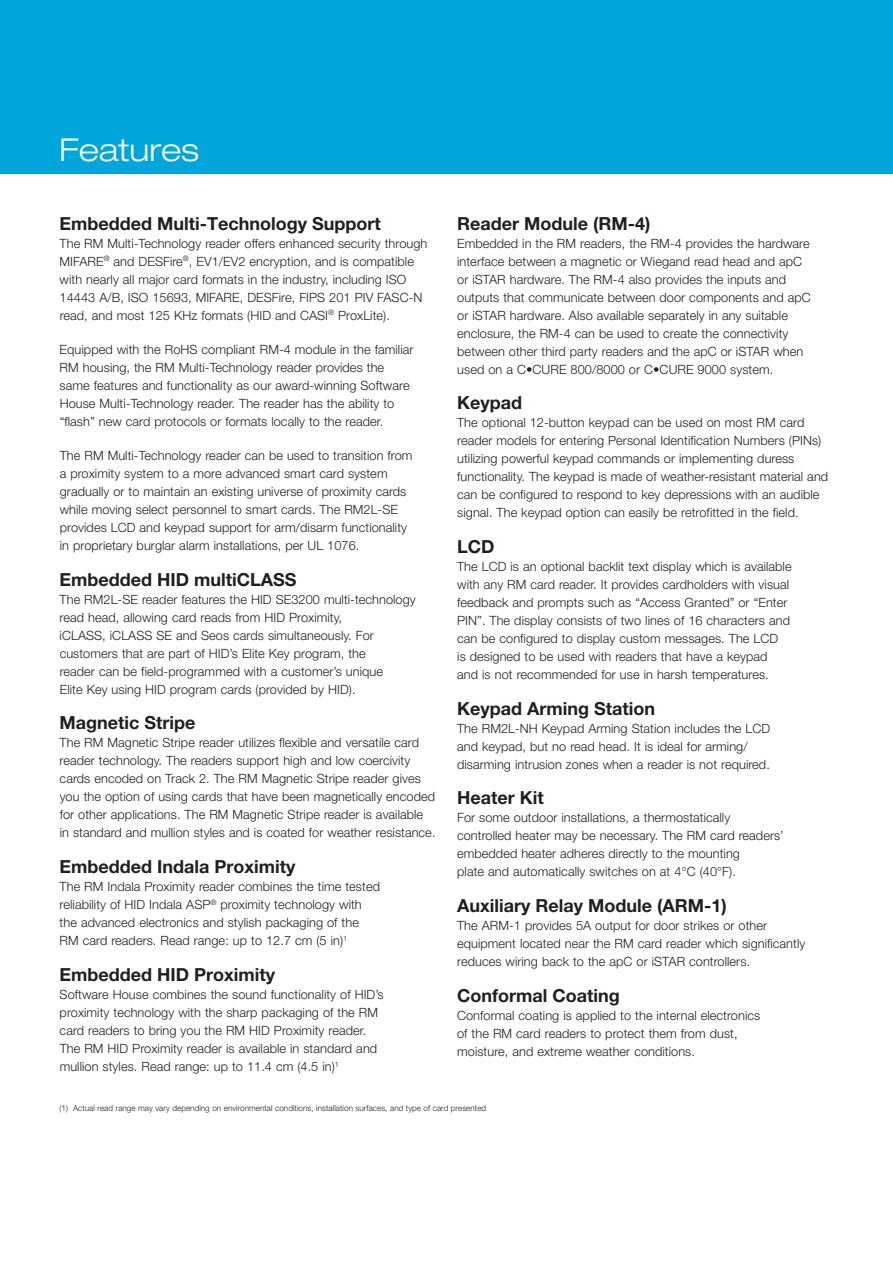
<style>
.page{position:relative;width:893px;height:1263px;background:#fff}
.page>*{position:absolute;margin:0;border:0;box-sizing:border-box;transform-origin:0 0}
.t1{font:300 expanded 31.5px "Helvetica Neue LT Pro";color:#fff}
.t2{font:700 18px "Helvetica Neue LT Pro";color:#231f20}
.t3{font:300 12.75px/18px "Helvetica Neue LT Pro";letter-spacing:.005em;color:#231f20}
.t4{font:300 8.25px "Helvetica Neue LT Pro";letter-spacing:.01em;color:#231f20}
</style>
<div class="page">
<div style="left:0;top:0;width:893px;height:174px;background:#00a6db"></div>
<h1 class="t1" style="left:60px;top:131px;width:141px">Features</h1>
<h2 class="t2" style="left:60px;top:212px;width:323px">Embedded Multi-Technology Support</h2>
<p class="t3" style="left:60px;top:234px;width:369px">The RM Multi-Technology reader offers enhanced security through MIFARE<sup>®</sup> and DESFire<sup>®</sup>, EV1/EV2 encryption, and is compatible with nearly all major card formats in the industry, including ISO 14443 A/B, ISO 15693, MIFARE, DESFire, FIPS 201 PIV FASC-N read, and most 125 KHz formats (HID and CASI<sup>®</sup> ProxLite).</p>
<p class="t3" style="left:60px;top:340px;width:355px">Equipped with the RoHS compliant RM-4 module in the familiar RM housing, the RM Multi-Technology reader provides the same features and functionality as our award-winning Software House Multi-Technology reader. The reader has the ability to “flash” new card protocols or formats locally to the reader.</p>
<p class="t3" style="left:60px;top:446px;width:354px">The RM Multi-Technology reader can be used to transition from a proximity system to a more advanced smart card system gradually or to maintain an existing universe of proximity cards while moving select personnel to smart cards. The RM2L-SE provides LCD and keypad support for arm/disarm functionality in proprietary burglar alarm installations, per UL 1076.</p>
<h2 class="t2" style="left:60px;top:568px;width:238px">Embedded HID multiCLASS</h2>
<p class="t3" style="left:60px;top:590px;width:358px">The RM2L-SE reader features the HID SE3200 multi-technology read head, allowing card reads from HID Proximity,<br>iCLASS, iCLASS SE and Seos cards simultaneously. For customers that are part of HID’s Elite Key program, the<br>reader can be field-programmed with a customer’s unique<br>Elite Key using HID program cards (provided by HID).</p>
<h2 class="t2" style="left:60px;top:712px;width:137px">Magnetic Stripe</h2>
<p class="t3" style="left:60px;top:734px;width:377px">The RM Magnetic Stripe reader utilizes flexible and versatile card reader technology. The readers support high and low coercivity cards encoded on Track 2. The RM Magnetic Stripe reader gives you the option of using cards that have been magnetically encoded for other applications. The RM Magnetic Stripe reader is available in standard and mullion styles and is coated for weather resistance.</p>
<h2 class="t2" style="left:60px;top:855px;width:237px">Embedded Indala Proximity</h2>
<p class="t3" style="left:60px;top:877px;width:322px">The RM Indala Proximity reader combines the time tested reliability of HID Indala ASP<sup>®</sup> proximity technology with the advanced electronics and stylish packaging of the RM card readers. Read range: up to 12.7 cm (5 in)<sup>1</sup></p>
<h2 class="t2" style="left:60px;top:963px;width:217px">Embedded HID Proximity</h2>
<p class="t3" style="left:60px;top:985px;width:326px">Software House combines the sound functionality of HID’s proximity technology with the sharp packaging of the RM card readers to bring you the RM HID Proximity reader.<br>The RM HID Proximity reader is available in standard and mullion styles. Read range: up to 11.4 cm (4.5 in)<sup>1</sup></p>
<h2 class="t2" style="left:457px;top:212px;width:195px">Reader Module (RM-4)</h2>
<p class="t3" style="left:457px;top:234px;width:355px">Embedded in the RM readers, the RM-4 provides the hardware interface between a magnetic or Wiegand read head and apC or iSTAR hardware. The RM-4 also provides the inputs and outputs that communicate between door components and apC or iSTAR hardware. Also available separately in any suitable enclosure, the RM-4 can be used to create the connectivity between other third party readers and the apC or iSTAR when used on a C•CURE 800/8000 or C•CURE 9000 system.</p>
<h2 class="t2" style="left:457px;top:392px;width:66px">Keypad</h2>
<p class="t3" style="left:457px;top:413px;width:373px">The optional 12-button keypad can be used on most RM card reader models for entering Personal Identification Numbers (PINs) utilizing powerful keypad commands or implementing duress functionality. The keypad is made of weather-resistant material and can be configured to respond to key depressions with an audible signal. The keypad option can easily be retrofitted in the field.</p>
<h2 class="t2" style="left:457px;top:535px;width:39px">LCD</h2>
<p class="t3" style="left:457px;top:557px;width:336px">The LCD is an optional backlit text display which is available with any RM card reader. It provides cardholders with visual feedback and prompts such as “Access Granted” or “Enter PIN”. The display consists of two lines of 16 characters and can be configured to display custom messages. The LCD<br>is designed to be used with readers that have a keypad<br>and is not recommended for use in harsh temperatures.</p>
<h2 class="t2" style="left:457px;top:697px;width:199px">Keypad Arming Station</h2>
<p class="t3" style="left:457px;top:719px;width:315px">The RM2L-NH Keypad Arming Station includes the LCD and keypad, but no read head. It is ideal for arming/ disarming intrusion zones when a reader is not required.</p>
<h2 class="t2" style="left:457px;top:787px;width:88px">Heater Kit</h2>
<p class="t3" style="left:457px;top:809px;width:328px">For some outdoor installations, a thermostatically controlled heater may be necessary. The RM card readers’ embedded heater adheres directly to the mounting<br>plate and automatically switches on at 4°C (40°F).</p>
<h2 class="t2" style="left:457px;top:894px;width:271px">Auxiliary Relay Module (ARM-1)</h2>
<p class="t3" style="left:457px;top:916px;width:350px">The ARM-1 provides 5A output for door strikes or other equipment located near the RM card reader which significantly reduces wiring back to the apC or iSTAR controllers.</p>
<h2 class="t2" style="left:457px;top:984px;width:164px">Conformal Coating</h2>
<p class="t3" style="left:457px;top:1006px;width:305px">Conformal coating is applied to the internal electronics of the RM card readers to protect them from dust, moisture, and extreme weather conditions.</p>
<p class="t4" style="left:60px;top:1103px;width:428px">(1) Actual read range may vary depending on environmental conditions, installation surfaces, and type of card presented</p>
</div>
